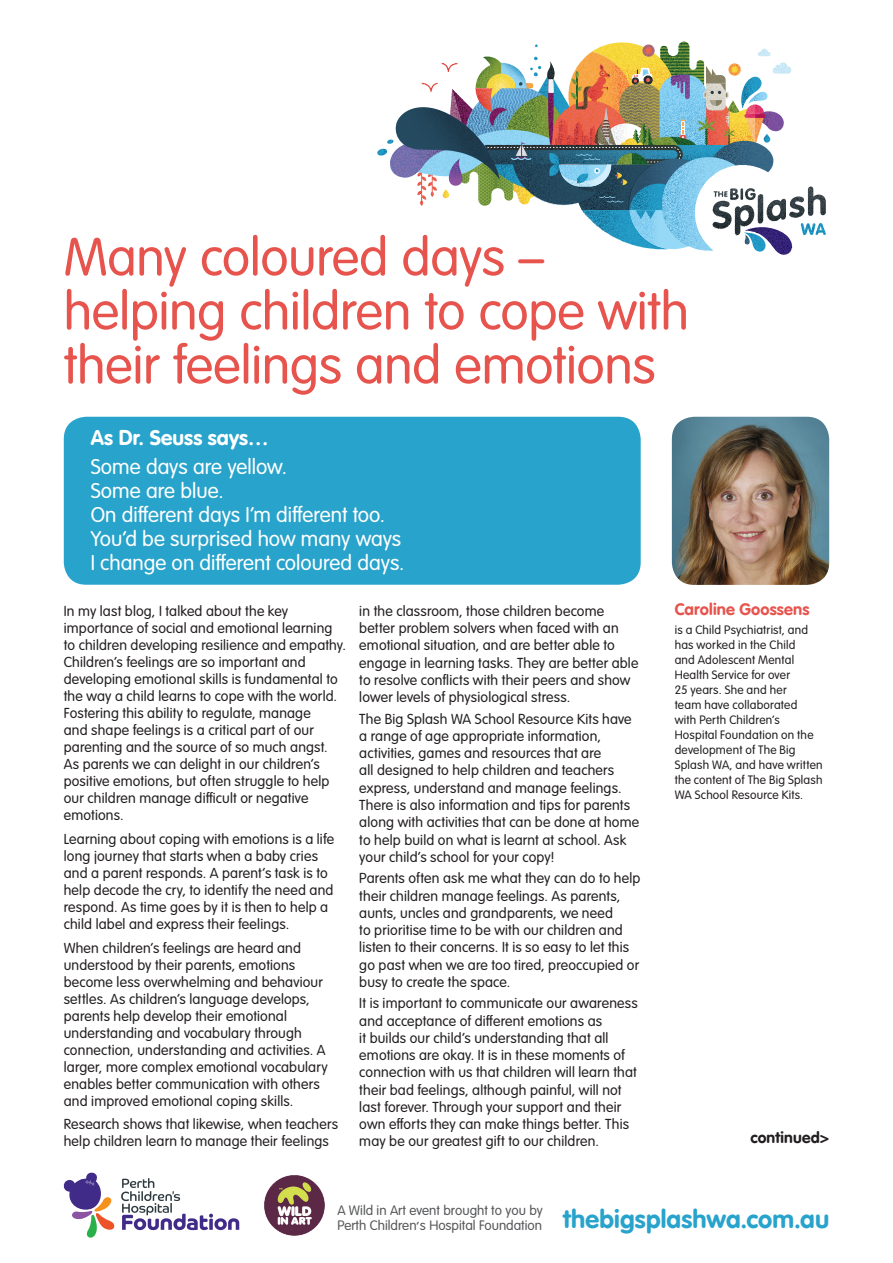
<style>
.page{position:relative;width:893px;height:1263px;background:#fff}
.page>*{position:absolute;margin:0;border:0;box-sizing:border-box;transform-origin:0 0}
.Head_VAG_Light_36pt{font:300 52.5px/54px "VAG Rounded LT Pro";letter-spacing:-.005em;color:#e6544d}
._0__Cover{font:25.5px "VAG Rounded Bold";letter-spacing:.005em;color:#28a3cb}
.Lead_VAG_Light_14pt{font:300 21px/24px "VAG Rounded LT Pro";color:#fff}
.Lead_VAG_Light_14pt-2{font:21px "VAG Rounded Bold";letter-spacing:.005em;color:#fff}
._6__Captions{font:16.5px "VAG Rounded Bold";letter-spacing:.01em;color:#e6544d}
._3__Subsubheader__L3{font:15.75px "VAG Rounded Bold";letter-spacing:.01em;color:#231f20}
.Body_Copy_VAG_Light{font:300 14.25px/17.1px "VAG Rounded LT Pro";letter-spacing:.01em;color:#231f20}
.t1{font:300 13.5px/15px "VAG Rounded LT Pro";color:#57585a}
._6__Captions-2{font:300 12px/15px "VAG Rounded LT Pro";letter-spacing:.02em;color:#231f20}
</style>
<div class="page">
<div style="left:64px;top:417px;width:577px;height:168px;background:#28a3cb;border-radius:22px"></div>
<img style="left:672px;top:417px;width:157px;height:168px">
<img style="left:377px;top:42px;width:449px;height:213px">
<img style="left:712px;top:124px;width:30px;height:16px">
<img style="left:690px;top:78px;width:3px;height:33px">
<img style="left:691px;top:80px;width:2px;height:30px">
<img style="left:739px;top:78px;width:3px;height:22px">
<img style="left:739px;top:80px;width:1px;height:20px">
<img style="left:693px;top:105px;width:20px;height:19px">
<img style="left:693px;top:53px;width:46px;height:52px">
<img style="left:697px;top:78px;width:37px;height:9px">
<img style="left:696px;top:87px;width:39px;height:32px">
<img style="left:713px;top:100px;width:29px;height:39px">
<svg style="left:64px;top:1172px;width:175px;height:66px"></svg>
<img style="left:264px;top:1175px;width:61px;height:61px">
<p class="Head_VAG_Light_36pt" style="left:64px;top:231px;width:627px">Many coloured days – helping children to cope with their feelings and emotions</p>
<p class="Lead_VAG_Light_14pt-2" style="left:91px;top:426px;width:179px">As Dr. Seuss says…</p>
<p class="Lead_VAG_Light_14pt" style="left:91px;top:455px;width:198px">Some days are yellow.<br>Some are blue.</p>
<p class="Lead_VAG_Light_14pt" style="left:91px;top:503px;width:296px">On different days I’m different too.</p>
<p class="Lead_VAG_Light_14pt" style="left:91px;top:527px;width:315px">You’d be surprised how many ways<br>I change on different coloured days.</p>
<p class="Body_Copy_VAG_Light" style="left:64px;top:603px;width:284px">In my last blog, I talked about the key importance of social and emotional learning to children developing resilience and empathy.<br>Children’s feelings are so important and developing emotional skills is fundamental to the way a child learns to cope with the world.<br>Fostering this ability to regulate, manage<br>and shape feelings is a critical part of our parenting and the source of so much angst.<br>As parents we can delight in our children’s positive emotions, but often struggle to help our children manage difficult or negative emotions.</p>
<p class="Body_Copy_VAG_Light" style="left:64px;top:831px;width:272px">Learning about coping with emotions is a life long journey that starts when a baby cries and a parent responds. A parent’s task is to help decode the cry, to identify the need and respond. As time goes by it is then to help a child label and express their feelings.</p>
<p class="Body_Copy_VAG_Light" style="left:64px;top:939px;width:265px">When children’s feelings are heard and understood by their parents, emotions become less overwhelming and behaviour settles. As children’s language develops, parents help develop their emotional understanding and vocabulary through connection, understanding and activities. A larger, more complex emotional vocabulary enables better communication with others and improved emotional coping skills.</p>
<p class="Body_Copy_VAG_Light" style="left:64px;top:1116px;width:276px">Research shows that likewise, when teachers help children learn to manage their feelings</p>
<p class="Body_Copy_VAG_Light" style="left:359px;top:603px;width:281px">in the classroom, those children become better problem solvers when faced with an emotional situation, and are better able to engage in learning tasks. They are better able to resolve conflicts with their peers and show lower levels of physiological stress.</p>
<p class="Body_Copy_VAG_Light" style="left:359px;top:710px;width:281px">The Big Splash WA School Resource Kits have a range of age appropriate information, activities, games and resources that are<br>all designed to help children and teachers express, understand and manage feelings.<br>There is also information and tips for parents along with activities that can be done at home to help build on what is learnt at school. Ask your child’s school for your copy!</p>
<p class="Body_Copy_VAG_Light" style="left:359px;top:870px;width:283px">Parents often ask me what they can do to help their children manage feelings. As parents, aunts, uncles and grandparents, we need<br>to prioritise time to be with our children and listen to their concerns. It is so easy to let this go past when we are too tired, preoccupied or busy to create the space.</p>
<p class="Body_Copy_VAG_Light" style="left:359px;top:995px;width:280px">It is important to communicate our awareness and acceptance of different emotions as<br>it builds our child’s understanding that all emotions are okay. It is in these moments of connection with us that children will learn that their bad feelings, although painful, will not last forever. Through your support and their own efforts they can make things better. This may be our greatest gift to our children.</p>
<p class="_6__Captions" style="left:675px;top:599px;width:136px">Caroline Goossens</p>
<p class="_6__Captions-2" style="left:675px;top:623px;width:149px">is a Child Psychiatrist, and has worked in the Child<br>and Adolescent Mental<br>Health Service for over<br>25 years. She and her<br>team have collaborated<br>with Perth Children’s<br>Hospital Foundation on the development of The Big<br>Splash WA, and have written the content of The Big Splash<br>WA School Resource Kits.</p>
<p class="_3__Subsubheader__L3" style="left:750px;top:1128px;width:80px">continued&gt;</p>
<p class="t1" style="left:337px;top:1203px;width:207px">A Wild in Art event brought to you by<br>Perth Children s Hospital Foundation</p>
<p class="t1" style="left:417px;top:1211px;width:5px">,</p>
<h6 class="_0__Cover" style="left:563px;top:1204px;width:267px">thebigsplashwa.com.au</h6>
</div>
